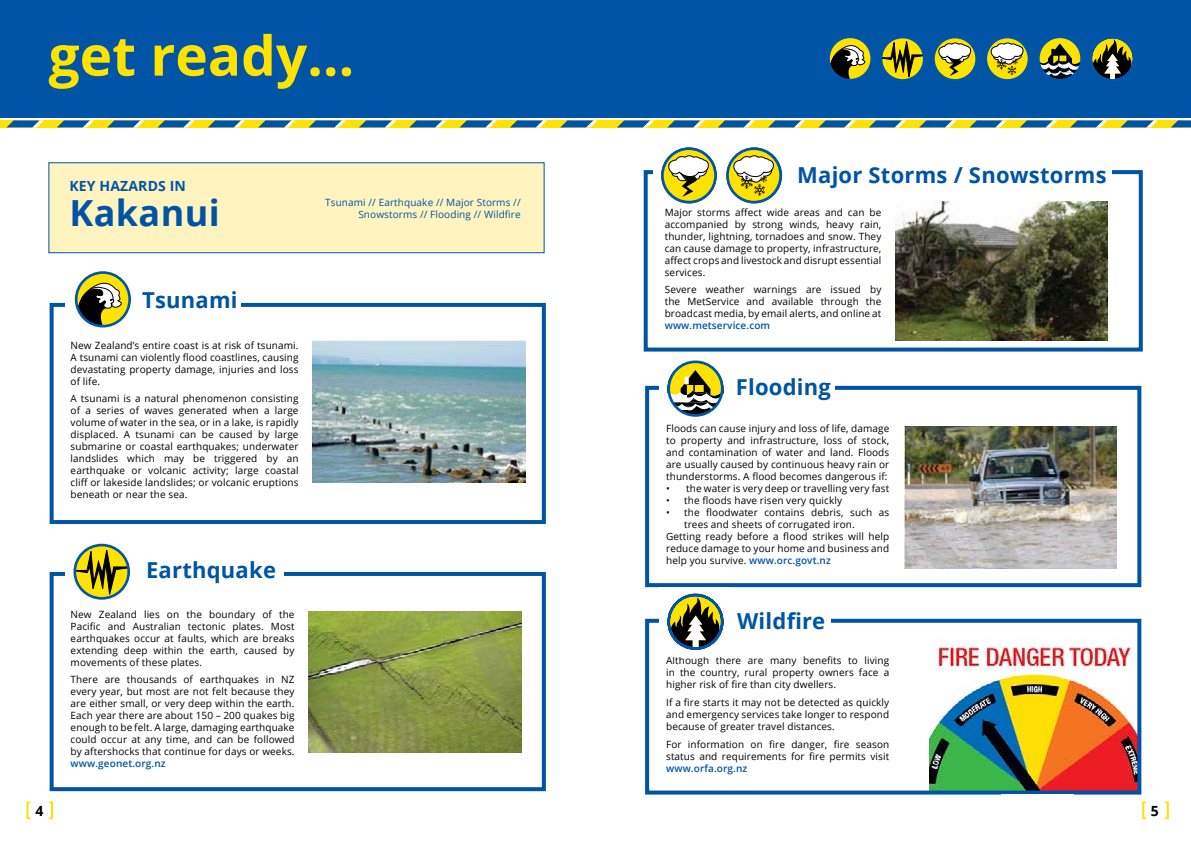
<style>
.page{position:relative;width:1191px;height:842px;background:#fff}
.page>*{position:absolute;margin:0;border:0;box-sizing:border-box;transform-origin:0 0}
.t1{font:700 55px "Open Sans";color:#ffe300}
.t2{font:700 36px "Open Sans";letter-spacing:.01em;color:#0054a6}
.t3{font:700 22px "Open Sans";letter-spacing:.01em;color:#0054a6}
.t4{font:700 14px "Open Sans";letter-spacing:.01em;color:#0054a6}
.t5{font:700 14px "Open Sans";color:#000}
.t6{font:10px/12px "Open Sans";letter-spacing:.01em;color:#000;text-align:justify}
.t7{font:10px "Open Sans";letter-spacing:.01em;color:#0054a6}
.t8{font:600 10px "Open Sans";letter-spacing:.01em;color:#0054a6}
.s1{font-weight:600;color:#0054a6}
</style>
<div class="page">
<div style="left:587px;top:120px;width:604px;height:7px;background:#ffe300"></div>
<svg style="left:617px;top:120px;width:37px;height:7px"></svg>
<svg style="left:668px;top:120px;width:37px;height:7px"></svg>
<svg style="left:718px;top:120px;width:37px;height:7px"></svg>
<svg style="left:768px;top:120px;width:37px;height:7px"></svg>
<svg style="left:819px;top:120px;width:37px;height:7px"></svg>
<svg style="left:869px;top:120px;width:37px;height:7px"></svg>
<svg style="left:919px;top:120px;width:37px;height:7px"></svg>
<svg style="left:970px;top:120px;width:36px;height:7px"></svg>
<svg style="left:1020px;top:120px;width:37px;height:7px"></svg>
<svg style="left:1070px;top:120px;width:37px;height:7px"></svg>
<svg style="left:1121px;top:120px;width:36px;height:7px"></svg>
<svg style="left:1171px;top:120px;width:20px;height:7px"></svg>
<div style="left:0;top:0;width:1191px;height:118px;background:#0054a6"></div>
<div style="left:0;top:120px;width:594px;height:7px;background:#ffe300"></div>
<svg style="left:7px;top:120px;width:37px;height:7px"></svg>
<svg style="left:57px;top:120px;width:37px;height:7px"></svg>
<svg style="left:107px;top:120px;width:38px;height:7px"></svg>
<svg style="left:158px;top:120px;width:37px;height:7px"></svg>
<svg style="left:208px;top:120px;width:37px;height:7px"></svg>
<svg style="left:258px;top:120px;width:38px;height:7px"></svg>
<svg style="left:309px;top:120px;width:37px;height:7px"></svg>
<svg style="left:359px;top:120px;width:37px;height:7px"></svg>
<svg style="left:409px;top:120px;width:37px;height:7px"></svg>
<svg style="left:460px;top:120px;width:37px;height:7px"></svg>
<svg style="left:510px;top:120px;width:37px;height:7px"></svg>
<svg style="left:561px;top:120px;width:36px;height:7px"></svg>
<svg style="left:1142px;top:801px;width:4px;height:18px"></svg>
<svg style="left:1164px;top:801px;width:4px;height:18px"></svg>
<svg style="left:26px;top:801px;width:4px;height:18px"></svg>
<svg style="left:49px;top:801px;width:4px;height:18px"></svg>
<img style="left:929px;top:639px;width:209px;height:156px">
<div style="left:645px;top:619px;width:496px;height:175px;border:4px solid #0054a6"></div>
<div style="left:645px;top:386px;width:496px;height:201px;border:4px solid #0054a6"></div>
<div style="left:732px;top:372px;width:102px;height:29px;background:#fff"></div>
<div style="left:659px;top:353px;width:73px;height:70px;background:#fff"></div>
<div style="left:732px;top:607px;width:98px;height:28px;background:#fff"></div>
<div style="left:659px;top:587px;width:73px;height:69px;background:#fff"></div>
<img style="left:904px;top:426px;width:212px;height:142px">
<svg style="left:670px;top:361px;width:54px;height:56px"></svg>
<div style="left:667px;top:360px;width:56px;height:57px;border:3px solid #0057a8;border-radius:50%"></div>
<svg style="left:667px;top:593px;width:57px;height:57px"></svg>
<div style="left:48px;top:162px;width:496px;height:91px;background:#fff4bf"></div>
<div style="left:643px;top:170px;width:499px;height:182px;border:4px solid #0054a6"></div>
<div style="left:791px;top:161px;width:321px;height:28px;background:#fff"></div>
<div style="left:653px;top:147px;width:137px;height:59px;background:#fff"></div>
<svg style="left:662px;top:149px;width:53px;height:53px"></svg>
<div style="left:661px;top:147px;width:56px;height:56px;border:3px solid #0057a8;border-radius:50%"></div>
<svg style="left:661px;top:155px;width:51px;height:42px"></svg>
<svg style="left:727px;top:149px;width:53px;height:53px"></svg>
<div style="left:726px;top:147px;width:56px;height:56px;border:3px solid #0057a8;border-radius:50%"></div>
<svg style="left:727px;top:155px;width:50px;height:41px"></svg>
<img style="left:895px;top:199px;width:213px;height:142px">
<div style="left:50px;top:303px;width:496px;height:221px;border:4px solid #0054a6"></div>
<div style="left:139px;top:285px;width:102px;height:29px;background:#fff"></div>
<div style="left:65px;top:266px;width:74px;height:70px;background:#fff"></div>
<div style="left:50px;top:572px;width:496px;height:219px;border:4px solid #0054a6"></div>
<div style="left:139px;top:556px;width:144px;height:28px;background:#fff"></div>
<div style="left:65px;top:537px;width:74px;height:69px;background:#fff"></div>
<img style="left:309px;top:611px;width:212px;height:142px">
<svg style="left:75px;top:548px;width:54px;height:48px;background:#b0a72b"></svg>
<div style="left:73px;top:544px;width:57px;height:56px;border:3px solid #0057a8;border-radius:50%"></div>
<svg style="left:76px;top:275px;width:54px;height:51px"></svg>
<div style="left:75px;top:271px;width:56px;height:56px;border:3px solid #0057a8;border-radius:50%"></div>
<svg style="left:881px;top:37px;width:43px;height:43px"></svg>
<svg style="left:883px;top:40px;width:39px;height:38px"></svg>
<div style="left:880px;top:36px;width:45px;height:45px;border:2px solid #0057a8;border-radius:50%"></div>
<svg style="left:934px;top:38px;width:199px;height:42px"></svg>
<svg style="left:830px;top:39px;width:39px;height:39px;background:#7e823d"></svg>
<div style="left:827px;top:36px;width:45px;height:45px;border:2px solid #0057a8;border-radius:50%"></div>
<img style="left:312px;top:341px;width:213px;height:141px">
<div style="left:1001px;top:794px;width:73px;height:29px;background:#fff"></div>
<h1 class="t1" style="left:49px;top:17px;width:307px">get ready...</h1>
<h3 class="t4" style="left:69px;top:176px;width:118px">KEY HAZARDS IN</h3>
<p class="t7" style="left:325px;top:196px;width:197px">Tsunami // Earthquake // Major Storms //</p>
<h2 class="t2" style="left:69px;top:188px;width:152px">Kakanui</h2>
<p class="t7" style="left:358px;top:208px;width:164px">Snowstorms // Flooding // Wildfire</p>
<h3 class="t3" style="left:142px;top:284px;width:97px">Tsunami</h3>
<p class="t6" style="left:71px;top:339px;width:229px">New Zealand’s entire coast is at risk of tsunami.<br>A tsunami can violently flood coastlines, causing devastating property damage, injuries and loss of life.</p>
<p class="t6" style="left:71px;top:392px;width:229px">A tsunami is a natural phenomenon consisting of a series of waves generated when a large volume of water in the sea, or in a lake, is rapidly displaced. A tsunami can be caused by large submarine or coastal earthquakes; underwater landslides which may be triggered by an earthquake or volcanic activity; large coastal cliff or lakeside landslides; or volcanic eruptions beneath or near the sea.</p>
<h3 class="t3" style="left:146px;top:555px;width:131px">Earthquake</h3>
<p class="t6" style="left:71px;top:608px;width:225px">New Zealand lies on the boundary of the Pacific and Australian tectonic plates. Most earthquakes occur at faults, which are breaks extending deep within the earth, caused by movements of these plates.</p>
<p class="t6" style="left:71px;top:673px;width:225px">There are thousands of earthquakes in NZ every year, but most are not felt because they are either small, or very deep within the earth.<br>Each year there are about 150 – 200 quakes big enough to be felt. A large, damaging earthquake could occur at any time, and can be followed by aftershocks that continue for days or weeks.</p>
<p class="t8" style="left:71px;top:757px;width:96px">www.geonet.org.nz</p>
<h3 class="t3" style="left:797px;top:160px;width:311px">Major Storms / Snowstorms</h3>
<p class="t6" style="left:664px;top:206px;width:218px">Major storms affect wide areas and can be accompanied by strong winds, heavy rain, thunder, lightning, tornadoes and snow. They can cause damage to property, infrastructure, affect crops and livestock and disrupt essential services.</p>
<p class="t6" style="left:665px;top:284px;width:218px">Severe weather warnings are issued by the MetService and available through the broadcast media, by email alerts, and online at</p>
<p class="t8" style="left:665px;top:319px;width:107px">www.metservice.com</p>
<h3 class="t3" style="left:736px;top:371px;width:97px">Flooding</h3>
<p class="t6" style="left:666px;top:422px;width:225px">Floods can cause injury and loss of life, damage to property and infrastructure, loss of stock, and contamination of water and land. Floods are usually caused by continuous heavy rain or thunderstorms. A flood becomes dangerous if:</p>
<p class="t6" style="left:666px;top:482px;width:225px">• the water is very deep or travelling very fast</p>
<p class="t6" style="left:666px;top:494px;width:177px">• the floods have risen very quickly</p>
<p class="t6" style="left:666px;top:506px;width:225px">• the floodwater contains debris, such as</p>
<p class="t6" style="left:684px;top:518px;width:172px">trees and sheets of corrugated iron.</p>
<p class="t6" style="left:666px;top:530px;width:225px">Getting ready before a flood strikes will help</p>
<p class="t6" style="left:666px;top:542px;width:225px">reduce damage to your home and business and</p>
<p class="t6" style="left:666px;top:554px;width:166px">help you survive. <span class="s1">www.orc.govt.nz</span></p>
<h3 class="t3" style="left:737px;top:606px;width:90px">Wildfire</h3>
<p class="t6" style="left:666px;top:654px;width:225px">Although there are many benefits to living in the country, rural property owners face a higher risk of fire than city dwellers.</p>
<p class="t6" style="left:666px;top:696px;width:225px">If a fire starts it may not be detected as quickly and emergency services take longer to respond because of greater travel distances.</p>
<p class="t6" style="left:666px;top:738px;width:225px">For information on fire danger, fire season status and requirements for fire permits visit</p>
<p class="t8" style="left:666px;top:761px;width:83px">www.orfa.org.nz</p>
<h3 class="t5" style="left:35px;top:801px;width:9px">4</h3>
<h3 class="t5" style="left:1151px;top:801px;width:9px">5</h3>
</div>
